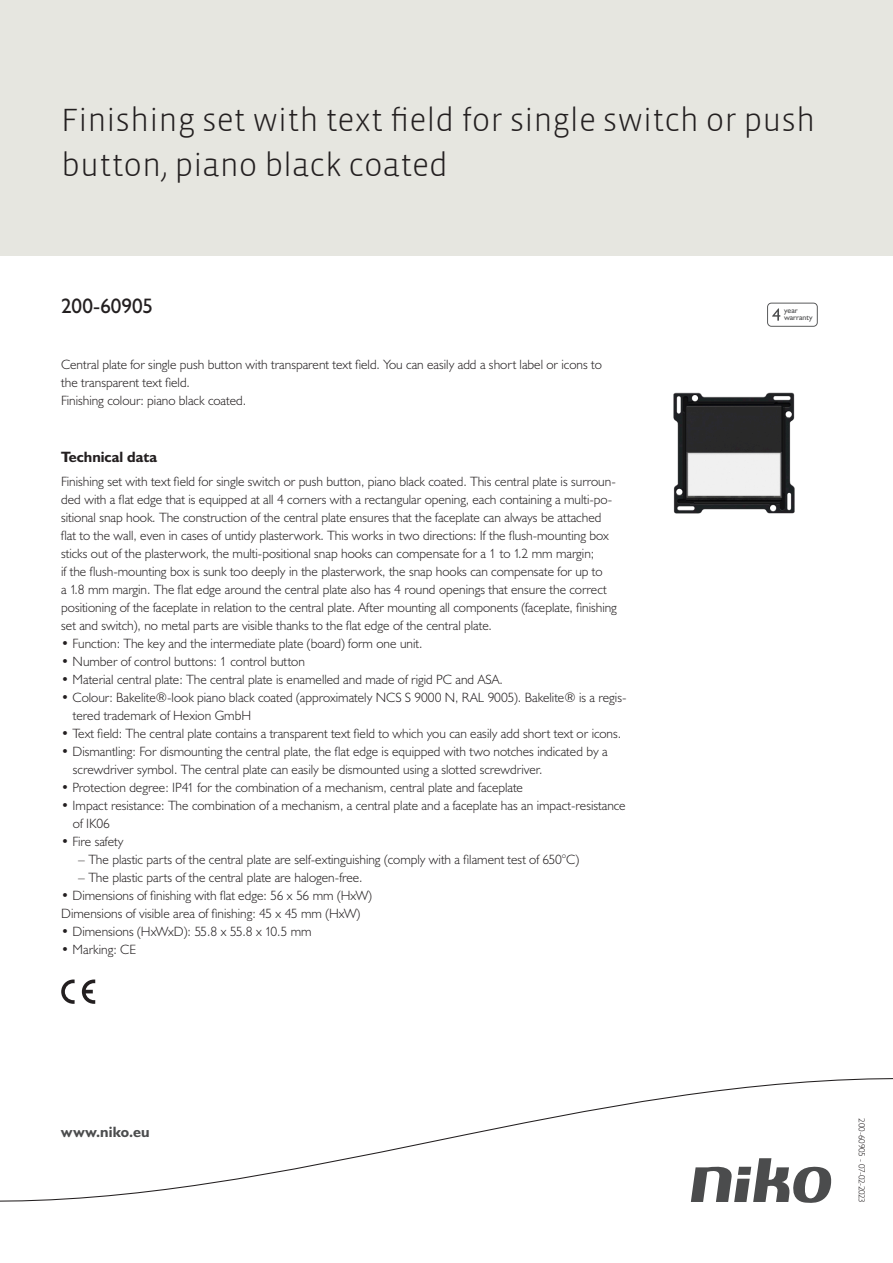
<style>
.page{position:relative;width:893px;height:1263px;background:#fff}
.page>*{position:absolute;margin:0;border:0;box-sizing:border-box;transform-origin:0 0}
.Title_datasheets{font:300 33px/45px "Vista Sans";color:#231f20}
.Article_number{font:21px "Humanist 521 BT";letter-spacing:-.005em;color:#231f20}
.Titles_parts{font:700 15px "Humanist 521 BT";color:#231f20}
.titel_afbeelding{font:700 15px "Humanist 521 BT";letter-spacing:.005em;color:#4b4c4d}
.Platte_tekst_CAB{font:300 13.5px/18px "Humanist 521 BT";color:#231f20}
.USP_Bullets{font:300 13.5px/18px "Humanist 521 BT";color:#231f20}
.USP_Bullets_level_2{font:300 13.5px "Humanist 521 BT";color:#231f20}
.Revision{font:300 9px "Humanist 521 BT";letter-spacing:-.03em;color:#231f20}
.t1{font:7.8px/7.8px "Humanist 521 BT";color:#4b4c4d}
</style>
<div class="page">
<div style="left:0;top:0;width:893px;height:255px;background:#e6e6e0"></div>
<svg style="left:82px;top:979px;width:13px;height:25px"></svg>
<svg style="left:61px;top:979px;width:14px;height:25px"></svg>
<svg style="left:767px;top:303px;width:51px;height:24px"></svg>
<svg style="left:0;top:1078px;width:893px;height:125px"></svg>
<img style="left:673px;top:392px;width:122px;height:122px">
<p class="Title_datasheets" style="left:61px;top:98px;width:756px">Finishing set with text field for single switch or push button, piano black coated</p>
<p class="Article_number" style="left:61px;top:293px;width:93px">200-60905</p>
<p class="Platte_tekst_CAB" style="left:61px;top:355px;width:542px">Central plate for single push button with transparent text field. You can easily add a short label or icons to the transparent text field.<br>Finishing colour: piano black coated.</p>
<p class="Titles_parts" style="left:61px;top:447px;width:98px">Technical data</p>
<p class="Platte_tekst_CAB" style="left:61px;top:472px;width:557px">Finishing set with text field for single switch or push button, piano black coated. This central plate is surroun&shy;ded with a flat edge that is equipped at all 4 corners with a rectangular opening, each containing a multi-po&shy;sitional snap hook. The construction of the central plate ensures that the faceplate can always be attached flat to the wall, even in cases of untidy plasterwork. This works in two directions: If the flush-mounting box sticks out of the plasterwork, the multi-positional snap hooks can compensate for a 1 to 1.2 mm margin;<br>if the flush-mounting box is sunk too deeply in the plasterwork, the snap hooks can compensate for up to<br>a 1.8 mm margin. The flat edge around the central plate also has 4 round openings that ensure the correct positioning of the faceplate in relation to the central plate. After mounting all components (faceplate, finishing set and switch), no metal parts are visible thanks to the flat edge of the central plate.</p>
<p class="USP_Bullets" style="left:61px;top:634px;width:363px">• Function: The key and the intermediate plate (board) form one unit.</p>
<p class="USP_Bullets" style="left:61px;top:652px;width:245px">• Number of control buttons: 1 control button</p>
<p class="USP_Bullets" style="left:61px;top:670px;width:443px">• Material central plate: The central plate is enamelled and made of rigid PC and ASA.</p>
<p class="USP_Bullets" style="left:73px;top:688px;width:555px;text-indent:-12px">• Colour: Bakelite®-look piano black coated (approximately NCS S 9000 N, RAL 9005). Bakelite® is a regis&shy;tered trademark of Hexion GmbH</p>
<p class="USP_Bullets" style="left:61px;top:724px;width:562px">• Text field: The central plate contains a transparent text field to which you can easily add short text or icons.</p>
<p class="USP_Bullets" style="left:73px;top:742px;width:536px;text-indent:-12px">• Dismantling: For dismounting the central plate, the flat edge is equipped with two notches indicated by a screwdriver symbol. The central plate can easily be dismounted using a slotted screwdriver.</p>
<p class="USP_Bullets" style="left:61px;top:778px;width:463px">• Protection degree: IP41 for the combination of a mechanism, central plate and faceplate</p>
<p class="USP_Bullets" style="left:73px;top:796px;width:554px;text-indent:-12px">• Impact resistance: The combination of a mechanism, a central plate and a faceplate has an impact-resistance of IK06</p>
<p class="USP_Bullets" style="left:61px;top:832px;width:64px">• Fire safety</p>
<p class="USP_Bullets_level_2" style="left:78px;top:851px;width:502px">– The plastic parts of the central plate are self-extinguishing (comply with a filament test of 650°C)</p>
<p class="USP_Bullets_level_2" style="left:78px;top:869px;width:286px">– The plastic parts of the central plate are halogen-free.</p>
<p class="USP_Bullets" style="left:61px;top:886px;width:312px">• Dimensions of finishing with flat edge: 56 x 56 mm (HxW)</p>
<p class="USP_Bullets" style="left:61px;top:904px;width:301px">Dimensions of visible area of finishing: 45 x 45 mm (HxW)</p>
<p class="USP_Bullets" style="left:61px;top:922px;width:252px">• Dimensions (HxWxD): 55.8 x 55.8 x 10.5 mm</p>
<p class="USP_Bullets" style="left:61px;top:940px;width:76px">• Marking: CE</p>
<p class="t1" style="left:784px;top:306px;width:30px">year warranty</p>
<p class="titel_afbeelding" style="left:61px;top:1122px;width:90px">www.niko.eu</p>
<p class="Revision" style="left:868px;top:1118px;width:86px;rotate:90deg">200-60905 - 07-02-2023</p>
</div>
